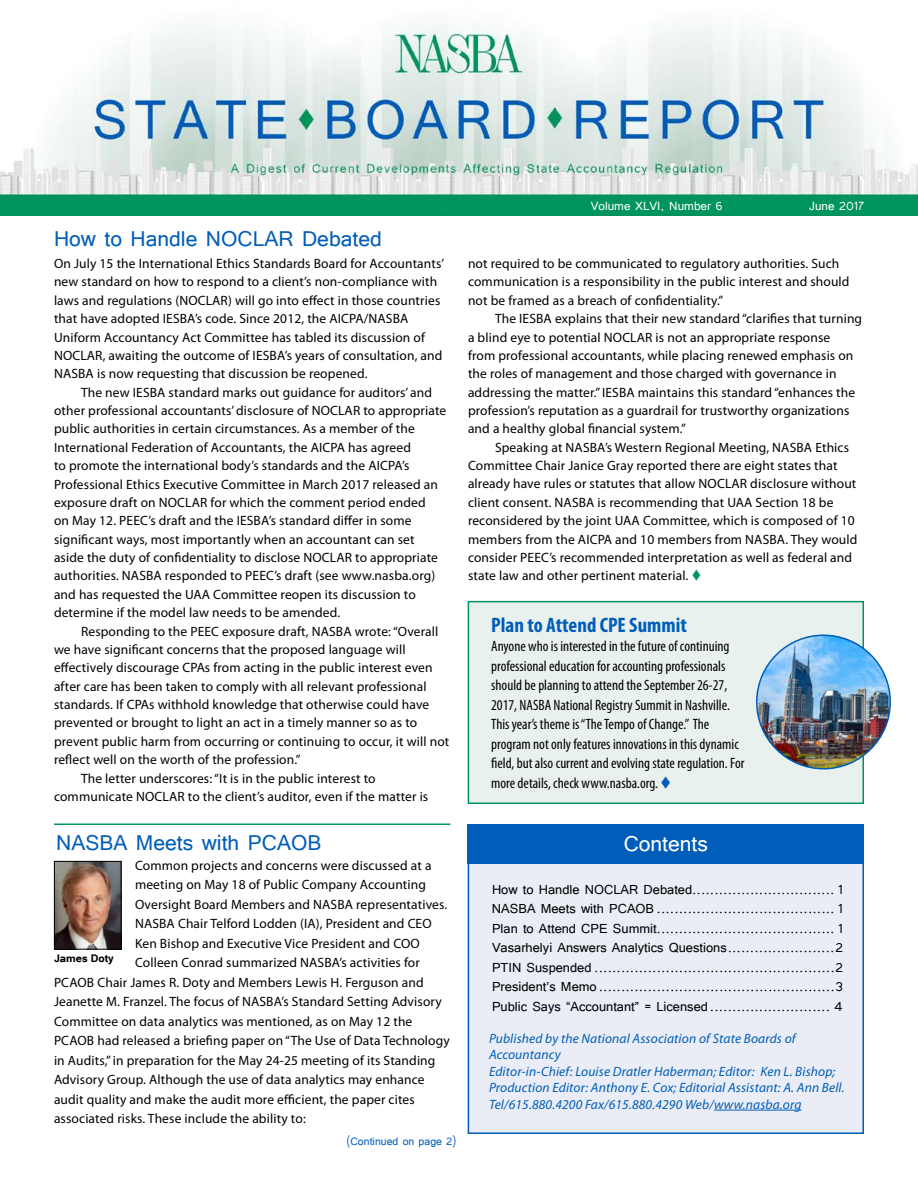
<style>
.page{position:relative;width:918px;height:1188px;background:#fff}
.page>*{position:absolute;margin:0;border:0;box-sizing:border-box;transform-origin:0 0}
.t1{font:27px "Tunga";color:#005db9}
.t2{font:27px "Tunga";color:#fff}
.t3{font:700 condensed 21px "Myriad Pro";color:#005db9}
.t4{font:16.5px/19.5px "Tunga";color:#000;text-align:justify}
.t5{font:condensed 15px/19.5px "Myriad Pro";color:#000}
.t6{font:15px "Tunga";color:#fff}
.t7{font:13.5px/18.3px "Myriad Pro";letter-spacing:.01em;color:#000}
.t8{font:italic 13.5px/16.5px "Myriad Pro";letter-spacing:.01em;color:#005db9}
.t9{font:13.5px "Tunga";color:#005db9}
.t10{font:700 13.5px "Tunga";color:#000}
.s1{color:#00945e}
.s2{color:#005db9}
</style>
<div class="page">
<img style="left:0;top:23px;width:918px;height:193px">
<div style="left:468px;top:852px;width:396px;height:282px;background:#eaedf5;border:2px solid #005db9"></div>
<div style="left:468px;top:824px;width:396px;height:40px;background:#005db9"></div>
<hr style="left:714px;top:1110px;width:88px;height:1px;background:#005db9">
<hr style="left:54px;top:824px;width:396px;height:1px;background:#00945e">
<img style="left:56px;top:863px;width:64px;height:85px">
<div style="left:54px;top:861px;width:68px;height:89px;border:1px solid #000"></div>
<div style="left:468px;top:601px;width:396px;height:203px;background:#e9f1ee;border:2px solid #00945e"></div>
<img style="left:757px;top:635px;width:133px;height:134px;border-radius:67px">
<h1 class="t1" style="left:54px;top:221px;width:329px">How to Handle NOCLAR Debated</h1>
<p class="t7" style="left:54px;top:254px;width:392px">On July 15 the International Ethics Standards Board for Accountants’ new standard on how to respond to a client’s non-compliance with laws and regulations (NOCLAR) will go into effect in those countries that have adopted IESBA’s code. Since 2012, the AICPA/NASBA Uniform Accountancy Act Committee has tabled its discussion of NOCLAR, awaiting the outcome of IESBA’s years of consultation, and NASBA is now requesting that discussion be reopened.</p>
<p class="t7" style="left:54px;top:383px;width:394px;text-indent:27px">The new IESBA standard marks out guidance for auditors’ and other professional accountants’ disclosure of NOCLAR to appropriate public authorities in certain circumstances. As a member of the International Federation of Accountants, the AICPA has agreed<br>to promote the international body’s standards and the AICPA’s Professional Ethics Executive Committee in March 2017 released an exposure draft on NOCLAR for which the comment period ended<br>on May 12. PEEC’s draft and the IESBA’s standard differ in some significant ways, most importantly when an accountant can set aside the duty of confidentiality to disclose NOCLAR to appropriate authorities. NASBA responded to PEEC’s draft (see www.nasba.org) and has requested the UAA Committee reopen its discussion to determine if the model law needs to be amended.</p>
<p class="t7" style="left:81px;top:622px;width:359px">Responding to the PEEC exposure draft, NASBA wrote: “Overall</p>
<p class="t7" style="left:54px;top:640px;width:353px">we have significant concerns that the proposed language will</p>
<p class="t7" style="left:54px;top:658px;width:380px">effectively discourage CPAs from acting in the public interest even</p>
<p class="t7" style="left:54px;top:677px;width:374px">after care has been taken to comply with all relevant professional</p>
<p class="t7" style="left:54px;top:695px;width:377px">standards. If CPAs withhold knowledge that otherwise could have</p>
<p class="t7" style="left:54px;top:714px;width:365px">prevented or brought to light an act in a timely manner so as to</p>
<p class="t7" style="left:54px;top:732px;width:397px">prevent public harm from occurring or continuing to occur, it will not</p>
<p class="t7" style="left:54px;top:750px;width:248px">reflect well on the worth of the profession.”</p>
<p class="t7" style="left:81px;top:769px;width:296px">The letter underscores: “It is in the public interest to</p>
<p class="t7" style="left:54px;top:787px;width:376px">communicate NOCLAR to the client’s auditor, even if the matter is</p>
<p class="t6" style="left:591px;top:196px;width:134px">Volume XLVI, Number 6</p>
<p class="t6" style="left:809px;top:196px;width:56px">June 2017</p>
<p class="t7" style="left:468px;top:254px;width:383px">not required to be communicated to regulatory authorities. Such communication is a responsibility in the public interest and should not be framed as a breach of confidentiality.”</p>
<p class="t7" style="left:468px;top:309px;width:396px;text-indent:27px">The IESBA explains that their new standard “clarifies that turning a blind eye to potential NOCLAR is not an appropriate response<br>from professional accountants, while placing renewed emphasis on the roles of management and those charged with governance in addressing the matter.” IESBA maintains this standard “enhances the profession’s reputation as a guardrail for trustworthy organizations and a healthy global financial system.”</p>
<p class="t7" style="left:468px;top:438px;width:391px;text-indent:27px">Speaking at NASBA’s Western Regional Meeting, NASBA Ethics Committee Chair Janice Gray reported there are eight states that already have rules or statutes that allow NOCLAR disclosure without client consent. NASBA is recommending that UAA Section 18 be reconsidered by the joint UAA Committee, which is composed of 10 members from the AICPA and 10 members from NASBA. They would consider PEEC’s recommended interpretation as well as federal and state law and other pertinent material. <span class="s1">▼</span></p>
<h2 class="t3" style="left:491px;top:611px;width:197px">Plan to Attend CPE Summit</h2>
<p class="t5" style="left:491px;top:636px;width:255px">Anyone who is interested in the future of continuing professional education for accounting professionals should be planning to attend the September 26-27, 2017, NASBA National Registry Summit in Nashville.<br>This year’s theme is “The Tempo of Change.” The program not only features innovations in this dynamic field, but also current and evolving state regulation. For more details, check www.nasba.org. <span class="s2">▼</span></p>
<h1 class="t1" style="left:56px;top:825px;width:267px">NASBA Meets with PCAOB</h1>
<p class="t7" style="left:135px;top:856px;width:298px">Common projects and concerns were discussed at a</p>
<p class="t7" style="left:135px;top:875px;width:293px">meeting on May 18 of Public Company Accounting</p>
<p class="t7" style="left:135px;top:895px;width:314px">Oversight Board Members and NASBA representatives.</p>
<p class="t7" style="left:135px;top:914px;width:298px">NASBA Chair Telford Lodden (IA), President and CEO</p>
<p class="t7" style="left:135px;top:934px;width:286px">Ken Bishop and Executive Vice President and COO</p>
<p class="t7" style="left:135px;top:953px;width:286px">Colleen Conrad summarized NASBA’s activities for</p>
<p class="t7" style="left:54px;top:973px;width:371px">PCAOB Chair James R. Doty and Members Lewis H. Ferguson and</p>
<p class="t7" style="left:54px;top:992px;width:389px">Jeanette M. Franzel. The focus of NASBA’s Standard Setting Advisory</p>
<p class="t7" style="left:54px;top:1012px;width:360px">Committee on data analytics was mentioned, as on May 12 the</p>
<p class="t7" style="left:54px;top:1031px;width:397px">PCAOB had released a briefing paper on “The Use of Data Technology</p>
<p class="t7" style="left:54px;top:1051px;width:383px">in Audits,” in preparation for the May 24-25 meeting of its Standing</p>
<p class="t7" style="left:54px;top:1070px;width:372px">Advisory Group. Although the use of data analytics may enhance</p>
<p class="t7" style="left:54px;top:1090px;width:362px">audit quality and make the audit more efficient, the paper cites</p>
<p class="t7" style="left:54px;top:1109px;width:253px">associated risks. These include the ability to:</p>
<p class="t10" style="left:54px;top:949px;width:61px">James Doty</p>
<p class="t9" style="left:347px;top:1132px;width:111px">(Continued on page 2)</p>
<h1 class="t2" style="left:624px;top:826px;width:86px">Contents</h1>
<p class="t4" style="left:492px;top:878px;width:353px">How to Handle NOCLAR Debated................................ 1<br>NASBA Meets with PCAOB ........................................ 1<br>Plan to Attend CPE Summit........................................ 1<br>Vasarhelyi Answers Analytics Questions........................2<br>PTIN Suspended ......................................................2<br>President’s Memo .....................................................3<br>Public Says “Accountant” = Licensed ........................... 4</p>
<p class="t8" style="left:489px;top:1030px;width:357px">Published by the National Association of State Boards of Accountancy<br>Editor-in-Chief: Louise Dratler Haberman; Editor: Ken L. Bishop; Production Editor: Anthony E. Cox; Editorial Assistant: A. Ann Bell.<br>Tel/615.880.4200 Fax/615.880.4290 Web/www.nasba.org</p>
</div>
